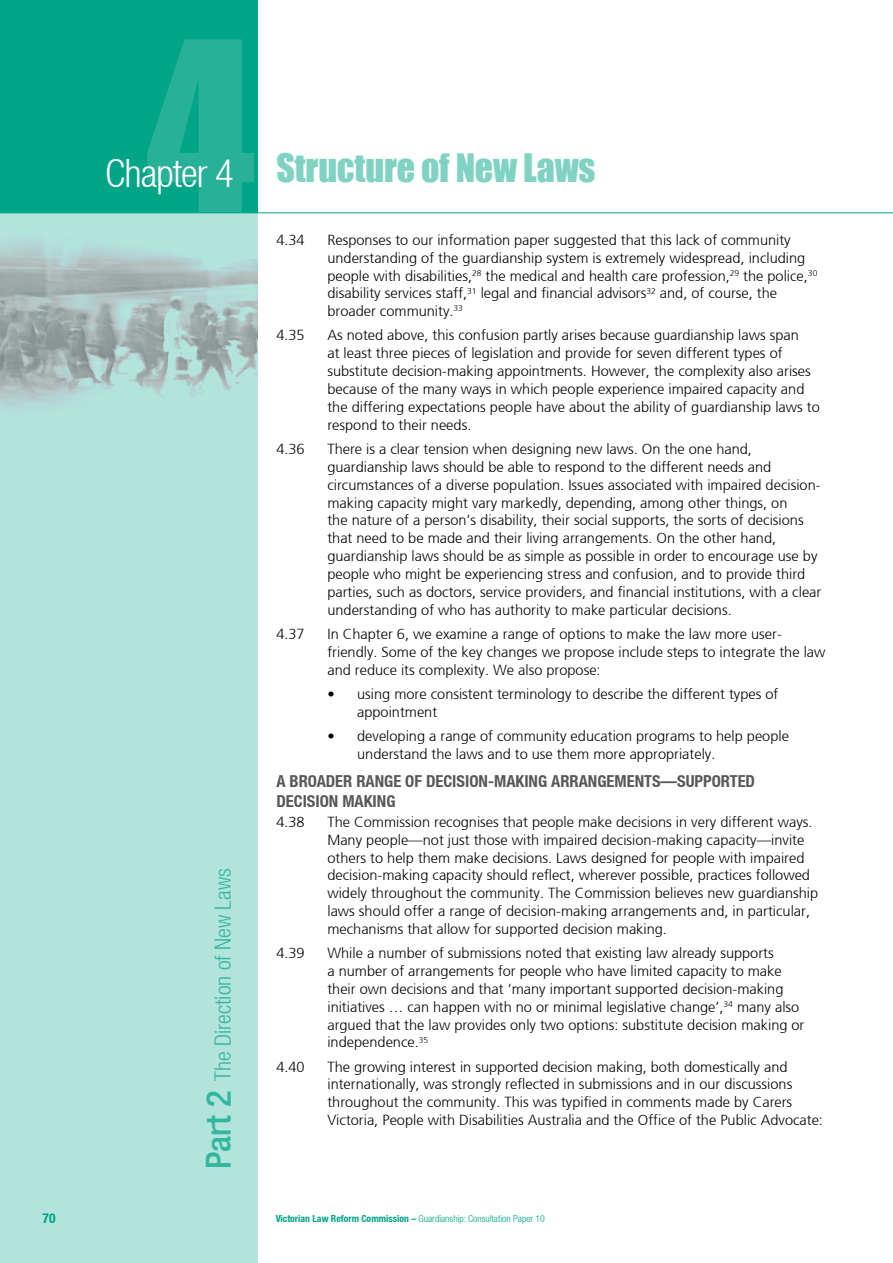
<style>
.page{position:relative;width:893px;height:1263px;background:#fff}
.page>*{position:absolute;margin:0;border:0;box-sizing:border-box;transform-origin:0 0}
.t1{font:219.6px "Impact";color:#fff}
.t2{font:300 condensed 39px "Helvetica Neue LT";letter-spacing:-.025em;color:#fff}
.t3{font:36px "Impact";letter-spacing:-.005em;color:#80d2c3}
.t4{font:300 condensed 22.5px "Helvetica Neue LT";color:#33b69f}
.t5{font:700 condensed 16.5px "Helvetica Neue LT";color:#58585a}
.t6{font:300 14.55px/17.9px "Frutiger";color:#000}
.t7{font:700 condensed 13.5px "Helvetica Neue LT";color:#00a486}
.t8{font:300 condensed 9.75px "Helvetica Neue LT";color:#00a486}
.s1{font-weight:500;font-size:34.5px}
.s2{font-weight:700}
</style>
<div class="page">
<div style="left:0;top:191px;width:257px;height:1072px;background:#b3e4db"></div>
<div style="left:0;top:0;width:257px;height:213px;background:#00a486"></div>
<img style="left:0;top:240px;width:257px;height:169px">
<hr style="left:0;top:213px;width:893px;height:1px;background:#00a486">
<h1 class="t1" style="left:146px;top:-44px;width:111px">4</h1>
<h2 class="t2" style="left:105px;top:151px;width:130px">Chapter 4</h2>
<h3 class="t4" style="left:210px;top:1169px;width:303px;rotate:-90deg"><span class="s1">Part 2</span> The Direction of New Laws</h3>
<h3 class="t3" style="left:276px;top:139px;width:321px">Structure of New Laws</h3>
<p class="t6" style="left:276px;top:231px;width:30px">4.34</p>
<p class="t6" style="left:327px;top:231px;width:491px">Responses to our information paper suggested that this lack of community understanding of the guardianship system is extremely widespread, including people with disabilities,<sup>28</sup> the medical and health care profession,<sup>29</sup> the police,<sup>30 </sup>disability services staff,<sup>31</sup> legal and financial advisors<sup>32</sup> and, of course, the broader community.<sup>33</sup></p>
<p class="t6" style="left:276px;top:327px;width:30px">4.35</p>
<p class="t6" style="left:327px;top:327px;width:494px">As noted above, this confusion partly arises because guardianship laws span<br>at least three pieces of legislation and provide for seven different types of substitute decision-making appointments. However, the complexity also arises because of the many ways in which people experience impaired capacity and the differing expectations people have about the ability of guardianship laws to respond to their needs.</p>
<p class="t6" style="left:276px;top:440px;width:30px">4.36</p>
<p class="t6" style="left:327px;top:440px;width:495px">There is a clear tension when designing new laws. On the one hand, guardianship laws should be able to respond to the different needs and circumstances of a diverse population. Issues associated with impaired decision&shy;making capacity might vary markedly, depending, among other things, on<br>the nature of a person’s disability, their social supports, the sorts of decisions that need to be made and their living arrangements. On the other hand, guardianship laws should be as simple as possible in order to encourage use by people who might be experiencing stress and confusion, and to provide third parties, such as doctors, service providers, and financial institutions, with a clear understanding of who has authority to make particular decisions.</p>
<p class="t6" style="left:276px;top:625px;width:30px">4.37</p>
<p class="t6" style="left:327px;top:625px;width:500px">In Chapter 6, we examine a range of options to make the law more user&shy;friendly. Some of the key changes we propose include steps to integrate the law and reduce its complexity. We also propose:</p>
<p class="t6" style="left:357px;top:685px;width:423px;text-indent:-30px">• using more consistent terminology to describe the different types of appointment</p>
<p class="t6" style="left:357px;top:727px;width:433px;text-indent:-30px">• developing a range of community education programs to help people understand the laws and to use them more appropriately.</p>
<p class="t5" style="left:276px;top:771px;width:33px">A BROADER</p>
<p class="t5" style="left:356px;top:771px;width:10px">RANGE</p>
<p class="t5" style="left:405px;top:771px;width:30px">OF DECISION</p>
<p class="t5" style="left:488px;top:771px;width:74px">-MAKING ARRANGEMENTS</p>
<p class="t5" style="left:661px;top:771px;width:44px">—SUPPORTED</p>
<p class="t5" style="left:276px;top:791px;width:9px">DECISION</p>
<p class="t5" style="left:342px;top:791px;width:39px">MAKING</p>
<p class="t6" style="left:276px;top:813px;width:30px">4.38</p>
<p class="t6" style="left:327px;top:813px;width:492px">The Commission recognises that people make decisions in very different ways.<br>Many people—not just those with impaired decision-making capacity—invite others to help them make decisions. Laws designed for people with impaired decision-making capacity should reflect, wherever possible, practices followed widely throughout the community. The Commission believes new guardianship laws should offer a range of decision-making arrangements and, in particular, mechanisms that allow for supported decision making.</p>
<p class="t6" style="left:276px;top:944px;width:30px">4.39</p>
<p class="t6" style="left:327px;top:944px;width:479px">While a number of submissions noted that existing law already supports<br>a number of arrangements for people who have limited capacity to make their own decisions and that ‘many important supported decision-making initiatives … can happen with no or minimal legislative change’,<sup>34</sup> many also argued that the law provides only two options: substitute decision making or independence.<sup>35</sup></p>
<p class="t6" style="left:276px;top:1058px;width:30px">4.40</p>
<p class="t6" style="left:327px;top:1058px;width:497px">The growing interest in supported decision making, both domestically and internationally, was strongly reflected in submissions and in our discussions throughout the community. This was typified in comments made by Carers Victoria, People with Disabilities Australia and the Office of the Public Advocate:</p>
<p class="t7" style="left:43px;top:1209px;width:14px">70</p>
<p class="t8" style="left:276px;top:1213px;width:271px"><span class="s2">VICTORIAN LAW REFORM COMMISSION –</span> Guardianship: Consultation Paper 10</p>
</div>
